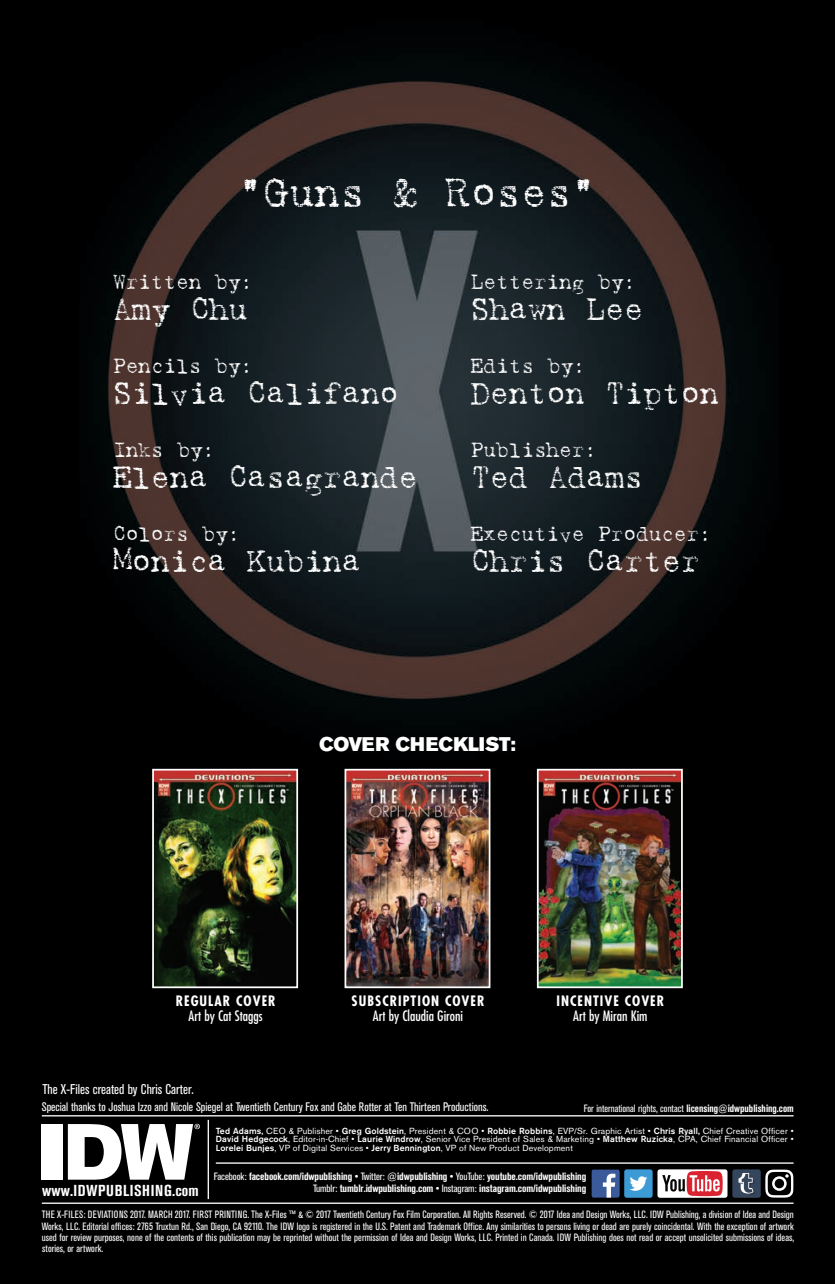
<style>
.page{position:relative;width:835px;height:1284px;background:#fff}
.page>*{position:absolute;margin:0;border:0;box-sizing:border-box;transform-origin:0 0}
.t1{font:42px "Typewriter Rough";color:#fff}
.t2{font:31.5px "Typewriter Rough";color:#fff}
.t3{font:21px "Typewriter Rough";color:#fff}
.t4{font:19.6px "Akzidenz Grotesk BE Super";color:#fff}
.t5{font:700 condensed 15.75px "Akzidenz Grotesk BE";letter-spacing:.03em;color:#fff;scale:1.04 1}
.t6{font:condensed 14px "Futura";color:#fff}
.t7{font:700 condensed 14px "Futura";letter-spacing:.075em;color:#fff}
.t8{font:condensed 14px "Akzidenz Grotesk BE";color:#fff}
.t9{font:condensed 12.25px "Akzidenz Grotesk BE";color:#fff}
.t10{font:condensed 10.5px/11.4px "Akzidenz Grotesk BE";letter-spacing:.005em;color:#fff;text-align:justify}
.t11{font:700 condensed 10.5px/12.2px "Akzidenz Grotesk BE";letter-spacing:-.01em;color:#fff;text-align:right;scale:1.05 1}
.t12{font:8.75px/8.8px "Akzidenz Grotesk BE";letter-spacing:.015em;color:#fff;text-align:justify}
.s1{font-weight:700}
.s2{font-weight:500}
.s3{font-weight:400}
</style>
<div class="page">
<img style="left:0;top:0;width:835px;height:1284px">
<img style="left:347px;top:772px;width:140px;height:213px">
<div style="left:344px;top:769px;width:146px;height:219px;border:2px solid #fff"></div>
<img style="left:155px;top:772px;width:140px;height:213px">
<div style="left:152px;top:769px;width:146px;height:219px;border:2px solid #fff"></div>
<img style="left:540px;top:772px;width:140px;height:213px">
<div style="left:537px;top:769px;width:146px;height:219px;border:2px solid #fff"></div>
<div style="left:42px;top:1124px;width:21px;height:55px;background:#fff"></div>
<svg style="left:68px;top:1123px;width:132px;height:56px"></svg>
<hr style="left:42px;top:1202px;width:751px;height:1px;background:#fff">
<hr style="left:42px;top:1115px;width:751px;height:1px;background:#fff">
<hr style="left:216px;top:1162px;width:577px;height:1px;background:#fff">
<hr style="left:208px;top:1120px;width:1px;height:79px;background:#fff">
<div style="left:624px;top:1169px;width:28px;height:28px;background:#3c9bd5;border-radius:3px"></div>
<svg style="left:630px;top:1176px;width:17px;height:14px"></svg>
<div style="left:591px;top:1169px;width:29px;height:28px;background:#3b5a9a;border-radius:2px"></div>
<svg style="left:603px;top:1173px;width:12px;height:24px"></svg>
<div style="left:657px;top:1169px;width:70px;height:28px;background:#fff;border-radius:3px"></div>
<svg style="left:662px;top:1171px;width:60px;height:25px"></svg>
<svg style="left:765px;top:1169px;width:28px;height:28px"></svg>
<div style="left:732px;top:1169px;width:29px;height:28px;background:#35465c;border-radius:3px"></div>
<svg style="left:738px;top:1173px;width:17px;height:22px"></svg>
<h1 class="t1" style="left:238px;top:174px;width:360px">“Guns &amp; Roses”</h1>
<h3 class="t3" style="left:113px;top:272px;width:141px">Written by:</h3>
<h2 class="t2" style="left:113px;top:295px;width:136px">Amy Chu</h2>
<h3 class="t3" style="left:113px;top:356px;width:141px">Pencils by:</h3>
<h2 class="t2" style="left:113px;top:379px;width:287px">Silvia Califano</h2>
<h3 class="t3" style="left:113px;top:440px;width:104px">Inks by:</h3>
<h2 class="t2" style="left:113px;top:463px;width:306px">Elena Casagrande</h2>
<h3 class="t3" style="left:113px;top:524px;width:129px">Colors by:</h3>
<h2 class="t2" style="left:113px;top:547px;width:249px">Monica Kubina</h2>
<h3 class="t3" style="left:471px;top:272px;width:167px">Lettering by:</h3>
<h2 class="t2" style="left:471px;top:295px;width:173px">Shawn Lee</h2>
<h3 class="t3" style="left:471px;top:356px;width:116px">Edits by:</h3>
<h2 class="t2" style="left:471px;top:379px;width:249px">Denton Tipton</h2>
<h3 class="t3" style="left:471px;top:440px;width:127px">Publisher:</h3>
<h2 class="t2" style="left:471px;top:463px;width:173px">Ted Adams</h2>
<h3 class="t3" style="left:471px;top:524px;width:242px">Executive Producer:</h3>
<h2 class="t2" style="left:471px;top:547px;width:230px">Chris Carter</h2>
<h3 class="t4" style="left:319px;top:736px;width:198px">COVER CHECKLIST:</h3>
<h3 class="t7" style="left:176px;top:994px;width:101px">REGULAR COVER</h3>
<h3 class="t6" style="left:189px;top:1009px;width:76px">Art by Cat Staggs</h3>
<h3 class="t8" style="left:42px;top:1084px;width:153px">The X-Files created by Chris Carter.</h3>
<h3 class="t7" style="left:351px;top:994px;width:134px">SUBSCRIPTION COVER</h3>
<h3 class="t6" style="left:373px;top:1009px;width:92px">Art by Claudia Gironi</h3>
<h3 class="t7" style="left:556px;top:994px;width:109px">INCENTIVE COVER</h3>
<h3 class="t6" style="left:573px;top:1009px;width:76px">Art by Miran Kim</h3>
<p class="t9" style="left:42px;top:1102px;width:448px">Special thanks to Joshua Izzo and Nicole Spiegel at Twentieth Century Fox and Gabe Rotter at Ten Thirteen Productions.</p>
<p class="t10" style="left:584px;top:1103px;width:211px">For international rights, contact <span class="s1">licensing@idwpublishing.com</span></p>
<p class="t12" style="left:216px;top:1127px;width:579px"><span class="s2">Ted Adams,</span> CEO &amp; Publisher • <span class="s2">Greg Goldstein</span>, President &amp; COO • <span class="s2">Robbie Robbins</span>, EVP/Sr. Graphic Artist • <span class="s2">Chris Ryall,</span> Chief Creative Officer • <span class="s2">David Hedgecock</span>, Editor-in-Chief • <span class="s2">Laurie Windrow</span>, Senior Vice President of Sales &amp; Marketing • <span class="s2">Matthew Ruzicka</span>, CPA, Chief Financial Officer • <span class="s2">Lorelei Bunjes</span>, VP of Digital Services • <span class="s2">Jerry Bennington</span>, VP of New Product Development</p>
<h3 class="t5" style="left:42px;top:1185px;width:152px">www.IDWPUBLISHING.com</h3>
<p class="t11" style="left:214px;top:1171px;width:356px"><span class="s3">Facebook:</span> facebook.com/idwpublishing <span class="s3">• Twitter:</span> @idwpublishing <span class="s3">• YouTube:</span> youtube.com/idwpublishing<br><span class="s3">Tumblr:</span> tumblr.idwpublishing.com <span class="s3">• Instagram:</span> instagram.com/idwpublishing</p>
<p class="t10" style="left:42px;top:1209px;width:754px">THE X-FILES: DEVIATIONS 2017. MARCH 2017. FIRST PRINTING. The X-Files ™ &amp; © 2017 Twentieth Century Fox Film Corporation. All Rights Reserved. © 2017 Idea and Design Works, LLC. IDW Publishing, a division of Idea and Design Works, LLC. Editorial offices: 2765 Truxtun Rd., San Diego, CA 92110. The IDW logo is registered in the U.S. Patent and Trademark Office. Any similarities to persons living or dead are purely coincidental. With the exception of artwork used for review purposes, none of the contents of this publication may be reprinted without the permission of Idea and Design Works, LLC. Printed in Canada. IDW Publishing does not read or accept unsolicited submissions of ideas, stories, or artwork.</p>
</div>
